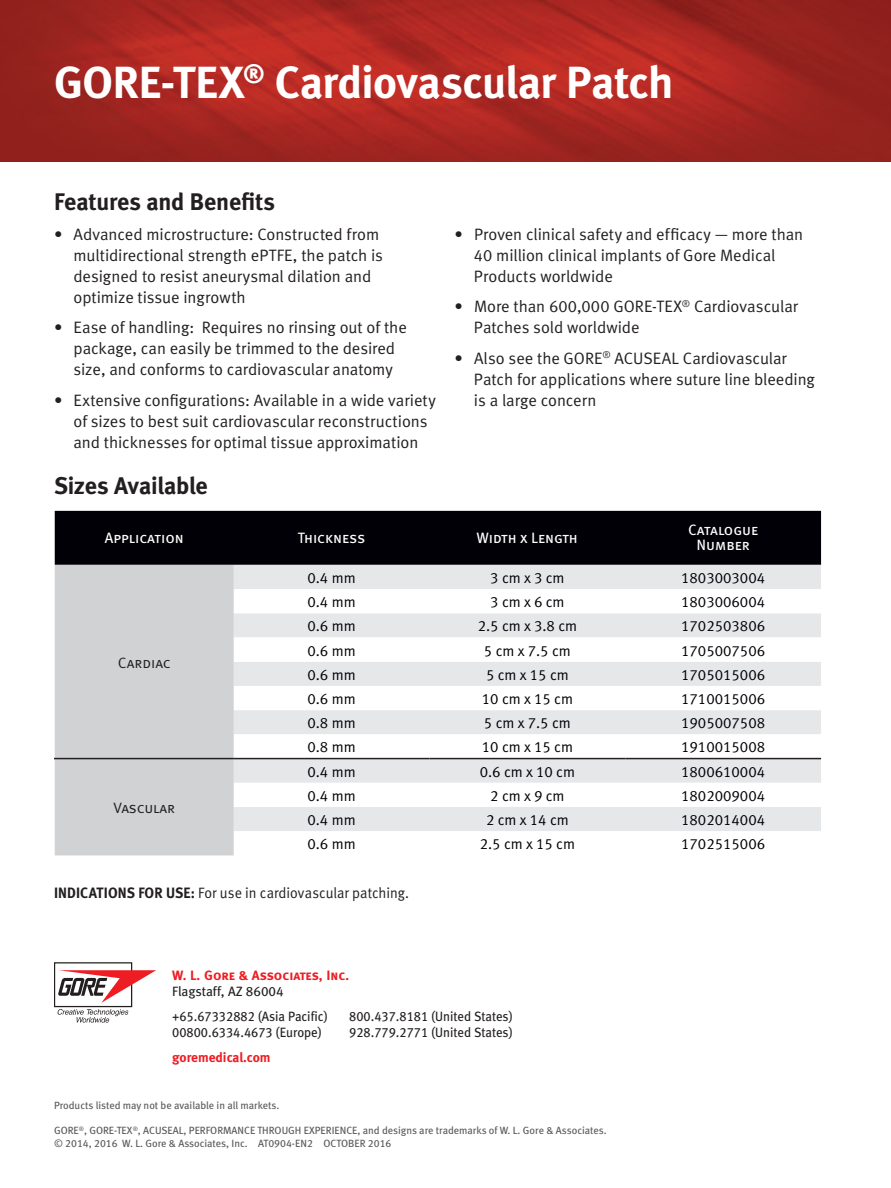
<style>
.page{position:relative;width:891px;height:1188px;background:#fff}
.page>*{position:absolute;margin:0;border:0;box-sizing:border-box;transform-origin:0 0}
.t1{font:45px "Meta Bold LF";letter-spacing:-.01em;color:#fff}
.Product_Name{font:24px "Meta Bold LF";letter-spacing:-.01em;color:#231f20}
.Product_Copy{font:16.5px/21px "Meta Normal LF";letter-spacing:-.005em;color:#231f20}
.Table_Cells{font:15px "Meta Normal LF";color:#000006}
.intro_body{font:15px "Meta Normal LF";color:#231f20;scale:.95 1}
.Table_Title{font:15px "Meta Book LF Caps";color:#fff}
.Table_Title-2{font:15px "Meta Normal LF Caps";color:#231f20}
.t2{font:13.5px "Meta Book LF";color:#231f20;scale:.95 1}
.t3{font:13.5px/16.2px "Meta Bold LF Caps";letter-spacing:-.005em;color:#ee1d23}
.t4{font:13.5px "Meta Bold LF";color:#ee1d23}
.t5{font:10.5px "Meta Book LF";color:#57585a}
.s1{font-family:"Meta Bold LF"}
.s2{font-family:"Meta Book LF";color:#231f20}
</style>
<div class="page">
<img style="left:0;top:0;width:891px;height:162px">
<div style="left:55px;top:511px;width:766px;height:54px;background:#000006"></div>
<div style="left:55px;top:565px;width:179px;height:290px;background:#d1d2d4"></div>
<div style="left:234px;top:565px;width:587px;height:24px;background:#e6e7e9"></div>
<svg style="left:234px;top:613px;width:587px;height:218px;fill:#e6e7e9"></svg>
<hr style="left:54px;top:758px;width:180px;height:1px;background:#231f20">
<hr style="left:234px;top:758px;width:196px;height:1px;background:#231f20">
<hr style="left:430px;top:758px;width:195px;height:1px;background:#231f20">
<hr style="left:625px;top:758px;width:196px;height:1px;background:#231f20">
<div style="left:54px;top:962px;width:78px;height:45px;border:1px solid #231f20"></div>
<svg style="left:57px;top:1009px;width:72px;height:14px"></svg>
<svg style="left:58px;top:970px;width:98px;height:33px"></svg>
<p class="t1" style="left:54px;top:56px;width:621px">GORE-TEX<sup>®</sup> Cardiovascular Patch</p>
<p class="Product_Name" style="left:54px;top:187px;width:223px">Features and Benefits</p>
<p class="Product_Copy" style="left:74px;top:223px;width:311px;text-indent:-20px">• Advanced microstructure: Constructed from multidirectional strength ePTFE, the patch is designed to resist aneurysmal dilation and optimize tissue ingrowth</p>
<p class="Product_Copy" style="left:54px;top:317px;width:354px;text-align:center">• Ease of handling: Requires no rinsing out of the package, can easily be trimmed to the desired size, and conforms to cardiovascular anatomy</p>
<p class="Product_Copy" style="left:74px;top:390px;width:364px;text-indent:-20px">• Extensive configurations: Available in a wide variety of sizes to best suit cardiovascular reconstructions and thicknesses for optimal tissue approximation</p>
<p class="Product_Name" style="left:54px;top:472px;width:155px">Sizes Available</p>
<p class="Product_Copy" style="left:474px;top:223px;width:331px;text-indent:-19px">• Proven clinical safety and efficacy — more than<br>40 million clinical implants of Gore Medical<br>Products worldwide</p>
<p class="Product_Copy" style="left:474px;top:296px;width:326px;text-indent:-19px">• More than 600,000 GORE-TEX<sup>®</sup> Cardiovascular<br>Patches sold worldwide</p>
<p class="Product_Copy" style="left:474px;top:348px;width:342px;text-indent:-19px">• Also see the GORE<sup>®</sup> ACUSEAL Cardiovascular<br>Patch for applications where suture line bleeding is a large concern</p>
<p class="Table_Title" style="left:105px;top:529px;width:80px">Application</p>
<p class="Table_Title" style="left:298px;top:529px;width:69px">Thickness</p>
<p class="Table_Title" style="left:477px;top:529px;width:102px">Width x Length</p>
<p class="Table_Title" style="left:688px;top:521px;width:72px">Catalogue</p>
<p class="Table_Title" style="left:697px;top:536px;width:55px">Number</p>
<p class="Table_Title-2" style="left:118px;top:654px;width:54px">Cardiac</p>
<p class="Table_Title-2" style="left:113px;top:799px;width:63px">Vascular</p>
<p class="Table_Cells" style="left:307px;top:569px;width:50px">0.4 mm</p>
<p class="Table_Cells" style="left:490px;top:569px;width:76px">3 cm x 3 cm</p>
<p class="Table_Cells" style="left:681px;top:569px;width:85px">1803003004</p>
<p class="Table_Cells" style="left:307px;top:593px;width:50px">0.4 mm</p>
<p class="Table_Cells" style="left:490px;top:593px;width:76px">3 cm x 6 cm</p>
<p class="Table_Cells" style="left:681px;top:593px;width:85px">1803006004</p>
<p class="Table_Cells" style="left:307px;top:617px;width:50px">0.6 mm</p>
<p class="Table_Cells" style="left:478px;top:617px;width:101px">2.5 cm x 3.8 cm</p>
<p class="Table_Cells" style="left:681px;top:617px;width:85px">1702503806</p>
<p class="Table_Cells" style="left:307px;top:642px;width:50px">0.6 mm</p>
<p class="Table_Cells" style="left:484px;top:642px;width:88px">5 cm x 7.5 cm</p>
<p class="Table_Cells" style="left:681px;top:642px;width:85px">1705007506</p>
<p class="Table_Cells" style="left:307px;top:666px;width:50px">0.6 mm</p>
<p class="Table_Cells" style="left:486px;top:666px;width:84px">5 cm x 15 cm</p>
<p class="Table_Cells" style="left:681px;top:666px;width:85px">1705015006</p>
<p class="Table_Cells" style="left:307px;top:690px;width:50px">0.6 mm</p>
<p class="Table_Cells" style="left:482px;top:690px;width:93px">10 cm x 15 cm</p>
<p class="Table_Cells" style="left:681px;top:690px;width:85px">1710015006</p>
<p class="Table_Cells" style="left:307px;top:714px;width:50px">0.8 mm</p>
<p class="Table_Cells" style="left:484px;top:714px;width:88px">5 cm x 7.5 cm</p>
<p class="Table_Cells" style="left:681px;top:714px;width:85px">1905007508</p>
<p class="Table_Cells" style="left:307px;top:738px;width:50px">0.8 mm</p>
<p class="Table_Cells" style="left:482px;top:738px;width:93px">10 cm x 15 cm</p>
<p class="Table_Cells" style="left:681px;top:738px;width:85px">1910015008</p>
<p class="Table_Cells" style="left:307px;top:763px;width:50px">0.4 mm</p>
<p class="Table_Cells" style="left:480px;top:763px;width:97px">0.6 cm x 10 cm</p>
<p class="Table_Cells" style="left:681px;top:763px;width:85px">1800610004</p>
<p class="Table_Cells" style="left:307px;top:787px;width:50px">0.4 mm</p>
<p class="Table_Cells" style="left:490px;top:787px;width:76px">2 cm x 9 cm</p>
<p class="Table_Cells" style="left:681px;top:787px;width:85px">1802009004</p>
<p class="Table_Cells" style="left:307px;top:811px;width:50px">0.4 mm</p>
<p class="Table_Cells" style="left:486px;top:811px;width:84px">2 cm x 14 cm</p>
<p class="Table_Cells" style="left:681px;top:811px;width:85px">1802014004</p>
<p class="Table_Cells" style="left:307px;top:835px;width:50px">0.6 mm</p>
<p class="Table_Cells" style="left:480px;top:835px;width:97px">2.5 cm x 15 cm</p>
<p class="Table_Cells" style="left:681px;top:835px;width:85px">1702515006</p>
<p class="intro_body" style="left:54px;top:885px;width:375px"><span class="s1">INDICATIONS FOR USE:</span> For use in cardiovascular patching.</p>
<p class="t3" style="left:172px;top:967px;width:178px">W. L. Gore &amp; Associates, Inc.<br><span class="s2">Flagstaff, AZ 86004</span></p>
<p class="t2" style="left:172px;top:1009px;width:165px">+65.67332882 (Asia Pacific)</p>
<p class="t2" style="left:349px;top:1009px;width:173px">800.437.8181 (United States)</p>
<p class="t2" style="left:172px;top:1025px;width:159px">00800.6334.4673 (Europe)</p>
<p class="t2" style="left:349px;top:1025px;width:173px">928.779.2771 (United States)</p>
<p class="t4" style="left:172px;top:1050px;width:100px">goremedical.com</p>
<p class="t5" style="left:54px;top:1099px;width:227px">Products listed may not be available in all markets.</p>
<p class="t5" style="left:54px;top:1124px;width:554px">GORE<sup>®</sup>, GORE-TEX<sup>®</sup>, ACUSEAL, PERFORMANCE THROUGH EXPERIENCE, and designs are trademarks of W. L. Gore &amp; Associates.</p>
<p class="t5" style="left:54px;top:1137px;width:339px">© 2014, 2016 W. L. Gore &amp; Associates, Inc. AT0904-EN2 OCTOBER 2016</p>
</div>
